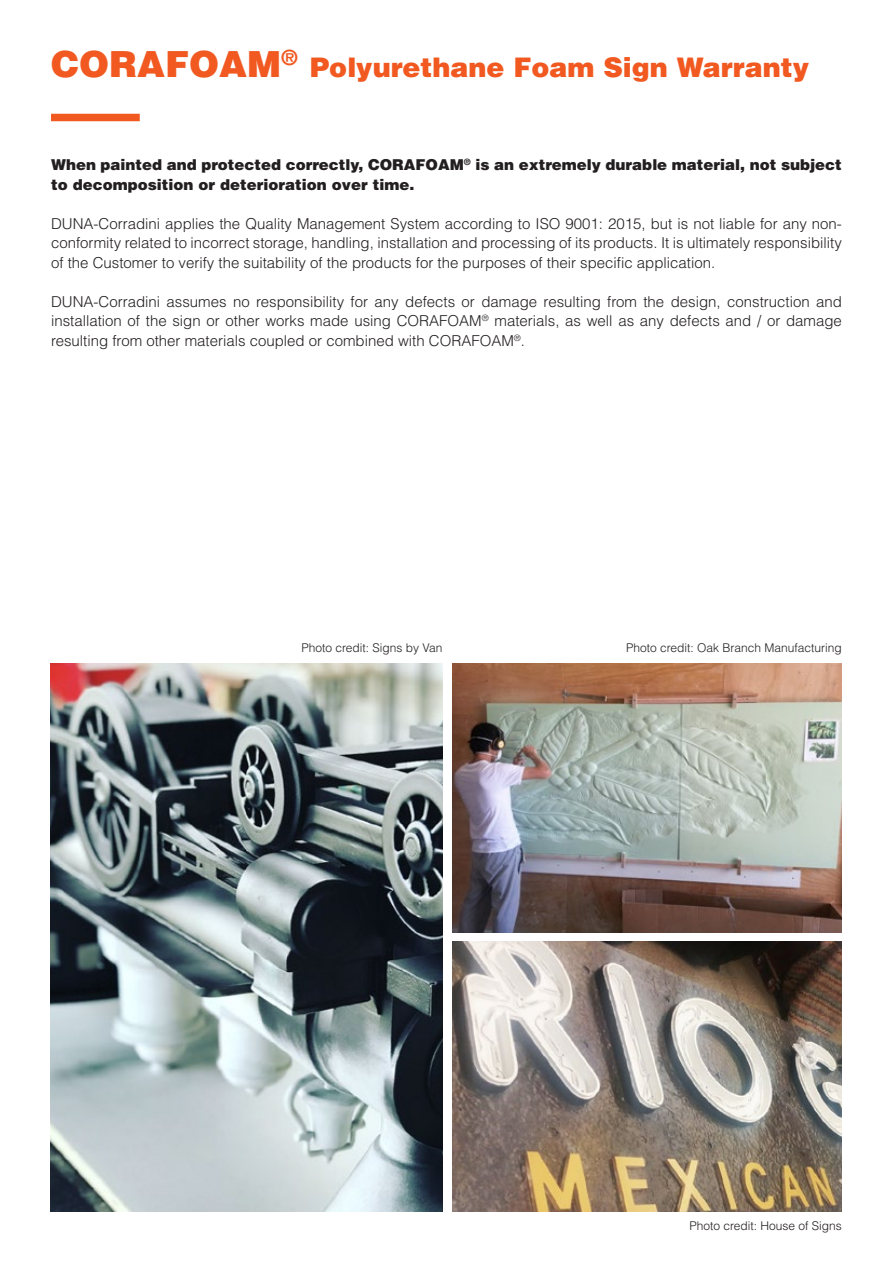
<style>
.page{position:relative;width:893px;height:1263px;background:#fff}
.page>*{position:absolute;margin:0;border:0;box-sizing:border-box;transform-origin:0 0}
.t1{font:900 27px "Helvetica LT Std";color:#f15921}
.t2{font:300 15px/19.5px "Helvetica LT Std";color:#231f20;text-align:justify}
.t3{font:900 15px/19.5px "Helvetica LT Std";color:#231f20}
.t4{font:300 12px "Helvetica LT Std";color:#231f20}
.s1{font-size:36px}
</style>
<div class="page">
<img style="left:51px;top:663px;width:391px;height:549px">
<img style="left:452px;top:663px;width:390px;height:269px">
<img style="left:452px;top:942px;width:390px;height:270px">
<div style="left:51px;top:114px;width:89px;height:7px;background:#f15921"></div>
<h1 class="t1" style="left:51px;top:50px;width:760px"><span class="s1">CORAFOAM</span><sup>®</sup> Polyurethane Foam Sign Warranty</h1>
<p class="t3" style="left:51px;top:155px;width:792px">When painted and protected correctly, CORAFOAM<sup>®</sup> is an extremely durable material, not subject to decomposition or deterioration over time.</p>
<p class="t2" style="left:51px;top:213px;width:792px">DUNA-Corradini applies the Quality Management System according to ISO 9001: 2015, but is not liable for any non&shy;conformity related to incorrect storage, handling, installation and processing of its products. It is ultimately responsibility of the Customer to verify the suitability of the products for the purposes of their specific application.</p>
<p class="t2" style="left:51px;top:291px;width:792px">DUNA-Corradini assumes no responsibility for any defects or damage resulting from the design, construction and installation of the sign or other works made using CORAFOAM<sup>®</sup> materials, as well as any defects and / or damage resulting from other materials coupled or combined with CORAFOAM<sup>®</sup>.</p>
<p class="t4" style="left:301px;top:640px;width:143px">Photo credit: Signs by Van</p>
<p class="t4" style="left:626px;top:640px;width:217px">Photo credit: Oak Branch Manufacturing</p>
<p class="t4" style="left:689px;top:1218px;width:154px">Photo credit: House of Signs</p>
</div>
